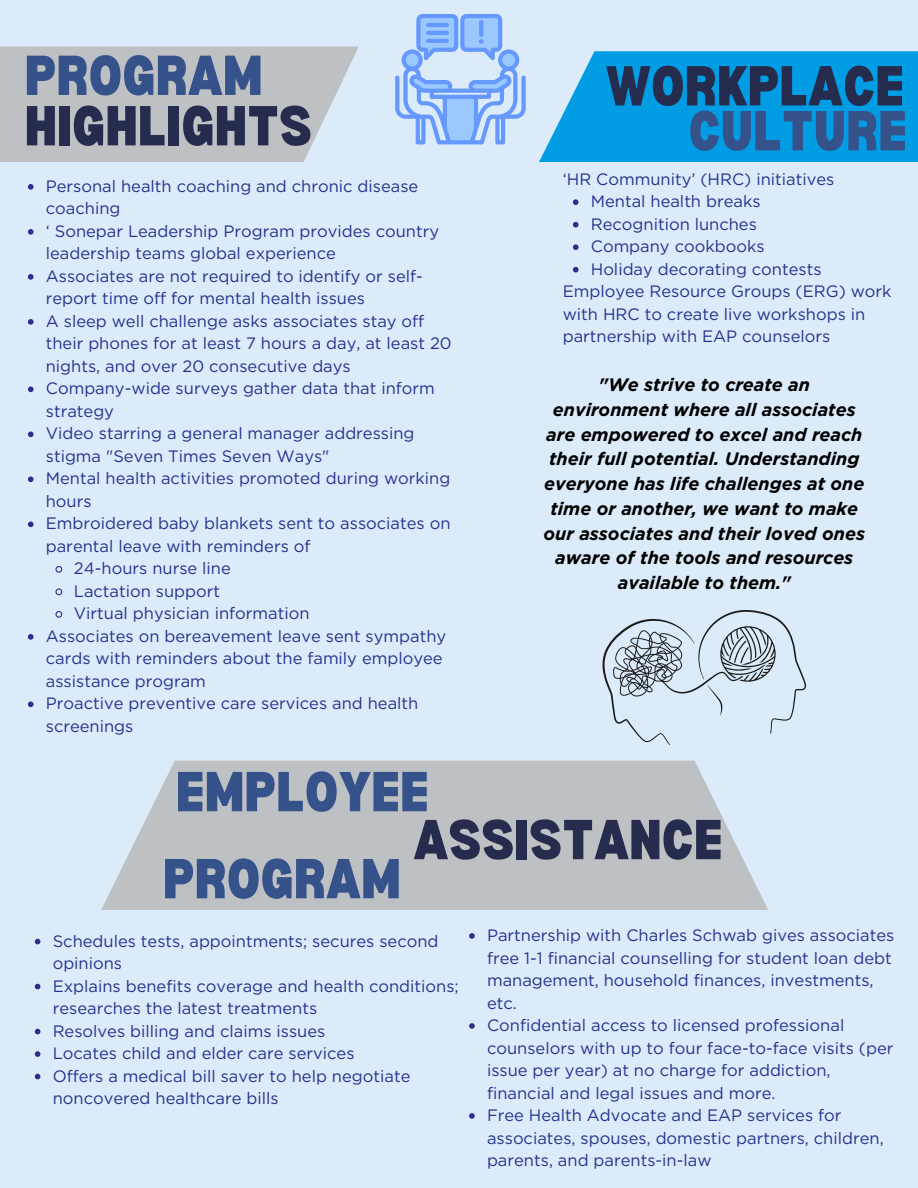
<style>
.page{position:relative;width:918px;height:1188px;background:#dcebf9}
.page>*{position:absolute;margin:0;border:0;box-sizing:border-box;transform-origin:0 0}
.t1{font:900 semi-condensed 55.05px "Bernoru";color:#252c4e}
.t2{font:900 semi-condensed 55.05px "Bernoru";color:#36528b}
.t3{font:italic 700 18px/24.8px "Gotham";color:#000;text-align:center}
.t4{font:16.5px/22.5px "Gotham";color:#24328d}
</style>
<div class="page">
<svg style="left:101px;top:761px;width:667px;height:149px;background:#c1c5c8"></svg>
<svg style="left:602px;top:610px;width:204px;height:135px"></svg>
<svg style="left:539px;top:51px;width:379px;height:111px;background:#11a2e5"></svg>
<svg style="left:0;top:46px;width:359px;height:116px;background:#c0c4c7"></svg>
<svg style="left:35px;top:939px;width:5px;height:5px"></svg>
<svg style="left:35px;top:984px;width:5px;height:5px"></svg>
<svg style="left:35px;top:1029px;width:5px;height:5px"></svg>
<svg style="left:35px;top:1051px;width:5px;height:6px"></svg>
<svg style="left:35px;top:1074px;width:5px;height:5px"></svg>
<svg style="left:573px;top:199px;width:6px;height:6px"></svg>
<svg style="left:573px;top:222px;width:6px;height:6px"></svg>
<svg style="left:573px;top:244px;width:6px;height:6px"></svg>
<svg style="left:573px;top:267px;width:6px;height:6px"></svg>
<svg style="left:395px;top:14px;width:131px;height:130px"></svg>
<svg style="left:28px;top:184px;width:6px;height:6px"></svg>
<svg style="left:28px;top:229px;width:6px;height:6px"></svg>
<svg style="left:28px;top:274px;width:6px;height:6px"></svg>
<svg style="left:28px;top:319px;width:6px;height:6px"></svg>
<svg style="left:28px;top:387px;width:6px;height:5px"></svg>
<svg style="left:28px;top:432px;width:6px;height:5px"></svg>
<svg style="left:28px;top:477px;width:6px;height:5px"></svg>
<svg style="left:28px;top:522px;width:6px;height:5px"></svg>
<svg style="left:55px;top:566px;width:8px;height:7px"></svg>
<svg style="left:55px;top:588px;width:8px;height:8px"></svg>
<svg style="left:55px;top:611px;width:8px;height:7px"></svg>
<svg style="left:28px;top:634px;width:6px;height:6px"></svg>
<svg style="left:28px;top:702px;width:6px;height:5px"></svg>
<svg style="left:469px;top:933px;width:6px;height:6px"></svg>
<svg style="left:469px;top:1023px;width:6px;height:6px"></svg>
<svg style="left:469px;top:1113px;width:6px;height:6px"></svg>
<p class="t2" style="left:25px;top:44px;width:239px">PROGRAM</p>
<p class="t1" style="left:25px;top:94px;width:289px">HIGHLIGHTS</p>
<p class="t4" style="left:46px;top:175px;width:374px">Personal health coaching and chronic disease coaching</p>
<p class="t4" style="left:46px;top:220px;width:395px">‘ Sonepar Leadership Program provides country leadership teams global experience</p>
<p class="t4" style="left:46px;top:265px;width:379px">Associates are not required to identify or self&shy;report time off for mental health issues</p>
<p class="t4" style="left:46px;top:310px;width:407px">A sleep well challenge asks associates stay off their phones for at least 7 hours a day, at least 20 nights, and over 20 consecutive days</p>
<p class="t4" style="left:46px;top:377px;width:391px">Company-wide surveys gather data that inform strategy</p>
<p class="t4" style="left:46px;top:422px;width:370px">Video starring a general manager addressing stigma "Seven Times Seven Ways"</p>
<p class="t4" style="left:46px;top:467px;width:406px">Mental health activities promoted during working hours</p>
<p class="t4" style="left:46px;top:512px;width:406px">Embroidered baby blankets sent to associates on parental leave with reminders of</p>
<p class="t4" style="left:74px;top:557px;width:158px">24-hours nurse line</p>
<p class="t4" style="left:74px;top:580px;width:148px">Lactation support</p>
<p class="t4" style="left:74px;top:602px;width:237px">Virtual physician information</p>
<p class="t4" style="left:46px;top:625px;width:402px">Associates on bereavement leave sent sympathy cards with reminders about the family employee assistance program</p>
<p class="t4" style="left:46px;top:692px;width:374px">Proactive preventive care services and health screenings</p>
<p class="t2" style="left:176px;top:760px;width:255px">EMPLOYEE</p>
<p class="t1" style="left:605px;top:54px;width:300px">WORKPLACE</p>
<p class="t2" style="left:688px;top:99px;width:220px">CULTURE</p>
<p class="t4" style="left:563px;top:168px;width:273px">‘HR Community’ (HRC) initiatives</p>
<p class="t4" style="left:591px;top:190px;width:171px">Mental health breaks</p>
<p class="t4" style="left:591px;top:213px;width:168px">Recognition lunches</p>
<p class="t4" style="left:591px;top:235px;width:175px">Company cookbooks</p>
<p class="t4" style="left:591px;top:258px;width:232px">Holiday decorating contests</p>
<p class="t4" style="left:563px;top:280px;width:330px">Employee Resource Groups (ERG) work with HRC to create live workshops in partnership with EAP counselors</p>
<p class="t3" style="left:546px;top:372px;width:318px">"We strive to create an environment where all associates are empowered to excel and reach their full potential. Understanding</p>
<p class="t3" style="left:544px;top:471px;width:323px">everyone has life challenges at one time or another, we want to make our associates and their loved ones aware of the tools and resources available to them."</p>
<p class="t2" style="left:163px;top:847px;width:239px">PROGRAM</p>
<p class="t1" style="left:413px;top:808px;width:311px">ASSISTANCE</p>
<p class="t4" style="left:53px;top:929px;width:387px">Schedules tests, appointments; secures second opinions</p>
<p class="t4" style="left:53px;top:974px;width:408px">Explains benefits coverage and health conditions; researches the latest treatments</p>
<p class="t4" style="left:53px;top:1019px;width:274px">Resolves billing and claims issues</p>
<p class="t4" style="left:53px;top:1042px;width:303px">Locates child and elder care services</p>
<p class="t4" style="left:53px;top:1064px;width:359px">Offers a medical bill saver to help negotiate noncovered healthcare bills</p>
<p class="t4" style="left:487px;top:924px;width:409px">Partnership with Charles Schwab gives associates free 1-1 financial counselling for student loan debt management, household finances, investments, etc.</p>
<p class="t4" style="left:487px;top:1014px;width:408px">Confidential access to licensed professional counselors with up to four face-to-face visits (per issue per year) at no charge for addiction, financial and legal issues and more.</p>
<p class="t4" style="left:487px;top:1104px;width:398px">Free Health Advocate and EAP services for associates, spouses, domestic partners, children, parents, and parents-in-law</p>
</div>
